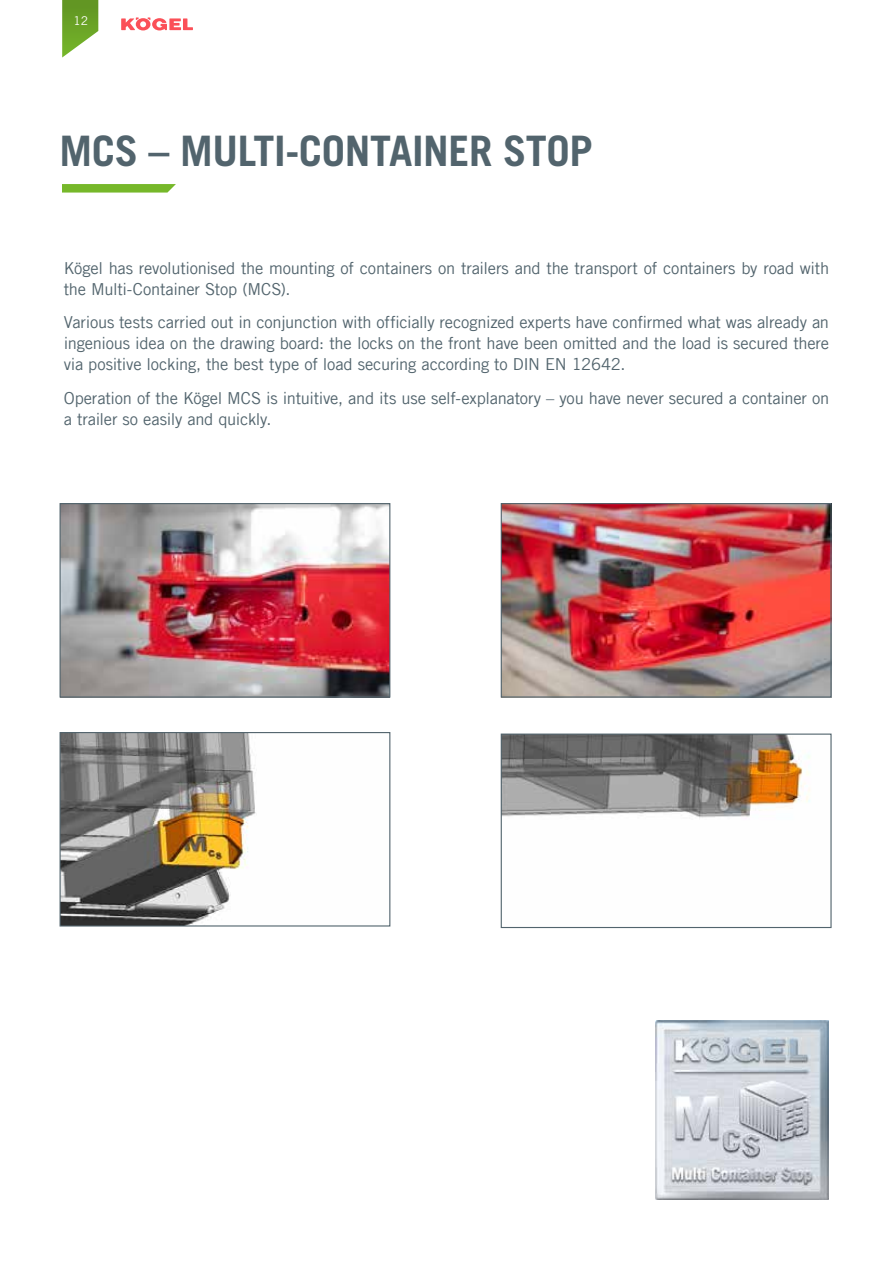
<style>
.page{position:relative;width:893px;height:1263px;background:#fff}
.page>*{position:absolute;margin:0;border:0;box-sizing:border-box;transform-origin:0 0}
.t1{font:700 42px "Trade Gothic LT Com";letter-spacing:-.01em;color:#52646d}
.t2{font:16.5px/21px "Trade Gothic LT Com";letter-spacing:-.015em;color:#52646d}
.t3{font:12px "Trade Gothic LT Com";color:#fff}
</style>
<div class="page">
<svg style="left:62px;top:0;width:36px;height:58px"></svg>
<svg style="left:121px;top:17px;width:72px;height:13px"></svg>
<svg style="left:62px;top:184px;width:114px;height:9px"></svg>
<img style="left:503px;top:735px;width:307px;height:83px">
<div style="left:501px;top:733px;width:331px;height:195px;border:1px solid #52646d"></div>
<img style="left:62px;top:734px;width:194px;height:190px">
<div style="left:60px;top:732px;width:330px;height:194px;border:1px solid #52646d"></div>
<img style="left:655px;top:1020px;width:173px;height:179px">
<img style="left:62px;top:505px;width:326px;height:190px">
<div style="left:60px;top:503px;width:330px;height:194px;border:1px solid #52646d"></div>
<img style="left:503px;top:505px;width:327px;height:190px">
<div style="left:501px;top:503px;width:331px;height:194px;border:1px solid #52646d"></div>
<p class="t3" style="left:73px;top:14px;width:16px">12</p>
<h1 class="t1" style="left:60px;top:125px;width:535px">MCS – MULTI-CONTAINER STOP</h1>
<p class="t2" style="left:64px;top:257px;width:767px">Kögel has revolutionised the mounting of containers on trailers and the transport of containers by road with the Multi-Container Stop (MCS).</p>
<p class="t2" style="left:64px;top:312px;width:767px;text-align:justify">Various tests carried out in conjunction with officially recognized experts have confirmed what was already an ingenious idea on the drawing board: the locks on the front have been omitted and the load is secured there via positive locking, the best type of load securing according to DIN EN 12642.</p>
<p class="t2" style="left:64px;top:387px;width:767px">Operation of the Kögel MCS is intuitive, and its use self-explanatory – you have never secured a container on a trailer so easily and quickly.</p>
</div>
